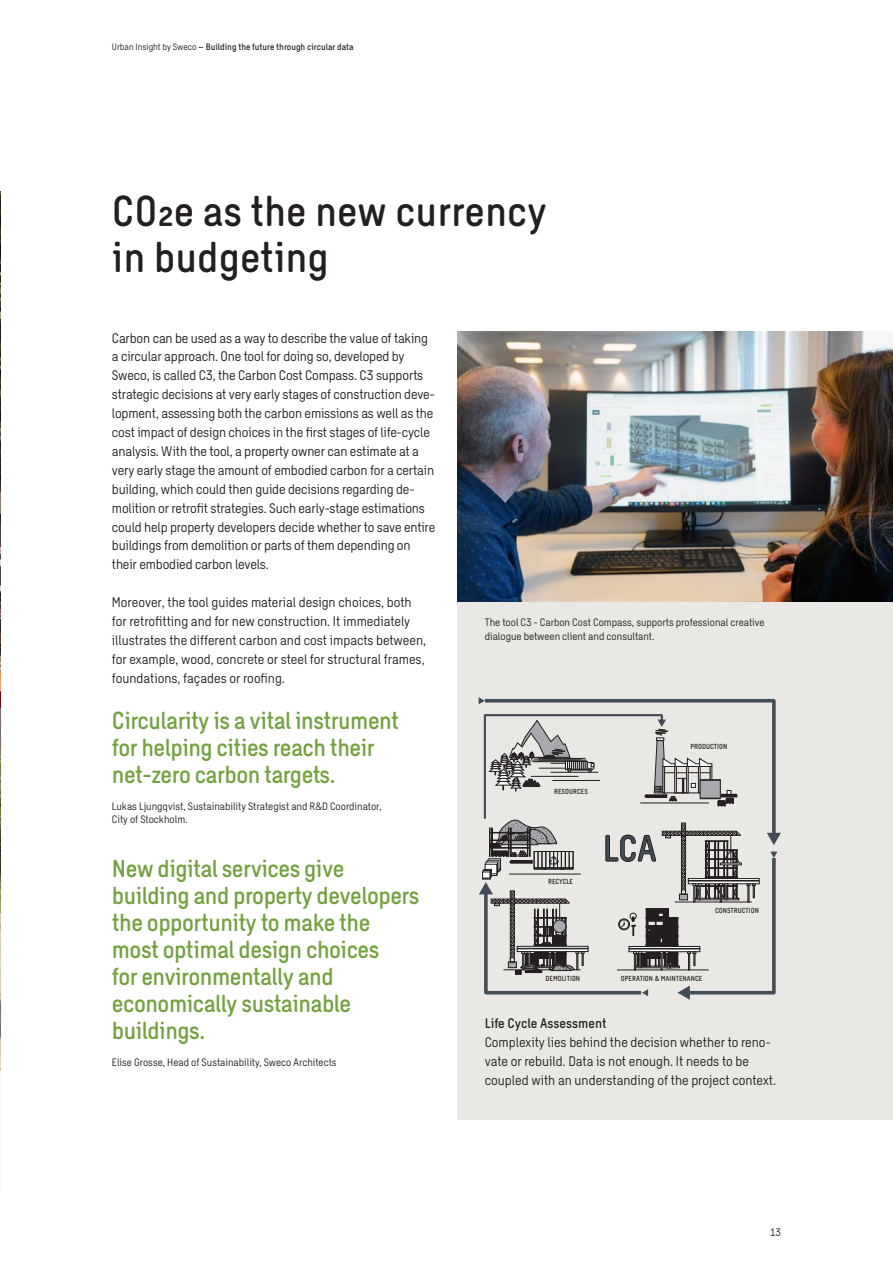
<style>
.page{position:relative;width:893px;height:1263px;background:#fff}
.page>*{position:absolute;margin:0;border:0;box-sizing:border-box;transform-origin:0 0}
.Heading_sub_28_29{font:500 42px/45.9px "Sweco Sans";color:#231f20}
.t1{font:500 35.7px "Sweco Sans";color:#434d57}
.Intro_Quote_16_18{font:500 24px/27px "Sweco Sans";letter-spacing:-.02em;color:#72a13e}
.body_text_9_12_6{font:13.5px/18.9px "Sweco Sans";letter-spacing:-.01em;color:#231f20}
.intem_heading_9_12_6{font:500 13.5px "Sweco Sans";color:#231f20}
.Caption_7_9{font:10.5px/13.5px "Sweco Sans";color:#231f20}
.Pagina_7_9{font:10.5px "Sweco Sans";color:#231f20}
.Body_text_9_10_8{font:500 9px "Sweco Sans";color:#231f20}
.t2{font:500 7.2px "Sweco Sans";color:#231f20}
.s1{font-weight:400}
</style>
<div class="page">
<img style="left:0;top:191px;width:1px;height:879px">
<div style="left:457px;top:332px;width:436px;height:788px;background:#e9e8e4"></div>
<img style="left:457px;top:332px;width:436px;height:270px">
<svg style="left:479px;top:697px;width:302px;height:303px"></svg>
<p class="Body_text_9_10_8" style="left:112px;top:42px;width:243px"><span class="s1">Urban Insight by Sweco</span> – Building the future through circular data</p>
<p class="Heading_sub_28_29" style="left:112px;top:189px;width:437px">CO2e as the new currency in budgeting</p>
<p class="body_text_9_12_6" style="left:112px;top:328px;width:325px">Carbon can be used as a way to describe the value of taking a circular approach. One tool for doing so, developed by Sweco, is called C3, the Carbon Cost Compass. C3 supports strategic decisions at very early stages of construction deve&shy;lopment, assessing both the carbon emissions as well as the cost impact of design choices in the first stages of life-cycle analysis. With the tool, a property owner can estimate at a very early stage the amount of embodied carbon for a certain building, which could then guide decisions regarding de&shy;molition or retrofit strategies. Such early-stage estimations could help property developers decide whether to save entire buildings from demolition or parts of them depending on their embodied carbon levels.</p>
<p class="body_text_9_12_6" style="left:112px;top:593px;width:316px">Moreover, the tool guides material design choices, both for retrofitting and for new construction. It immediately illustrates the different carbon and cost impacts between, for example, wood, concrete or steel for structural frames, foundations, façades or roofing.</p>
<p class="Intro_Quote_16_18" style="left:112px;top:707px;width:289px">Circularity is a vital instrument for helping cities reach their net-zero carbon targets.</p>
<p class="Caption_7_9" style="left:112px;top:799px;width:272px">Lukas Ljungqvist, Sustainability Strategist and R&amp;D Coordinator,<br>City of Stockholm.</p>
<p class="Intro_Quote_16_18" style="left:112px;top:855px;width:309px">New digital services give building and property developers the opportunity to make the most optimal design choices<br>for environmentally and economically sustainable buildings.</p>
<p class="Caption_7_9" style="left:112px;top:1056px;width:226px">Elise Grosse, Head of Sustainability, Sweco Architects</p>
<p class="Caption_7_9" style="left:485px;top:616px;width:281px">The tool C3 - Carbon Cost Compass, supports professional creative dialogue between client and consultant.</p>
<p class="t2" style="left:554px;top:787px;width:35px">RESOURCES</p>
<p class="t2" style="left:548px;top:877px;width:27px">RECYCLE</p>
<p class="t1" style="left:603px;top:827px;width:55px">LCA</p>
<p class="t2" style="left:690px;top:742px;width:38px">PRODUCTION</p>
<p class="t2" style="left:715px;top:906px;width:46px">CONSTRUCTION</p>
<p class="t2" style="left:545px;top:974px;width:36px">DEMOLITION</p>
<p class="t2" style="left:621px;top:974px;width:83px">OPERATION &amp; MAINTENANCE</p>
<p class="intem_heading_9_12_6" style="left:485px;top:1016px;width:123px">Life Cycle Assessment</p>
<p class="body_text_9_12_6" style="left:485px;top:1033px;width:293px">Complexity lies behind the decision whether to reno&shy;vate or rebuild. Data is not enough. It needs to be coupled with an understanding of the project context.</p>
<p class="Pagina_7_9" style="left:770px;top:1227px;width:12px">13</p>
</div>
